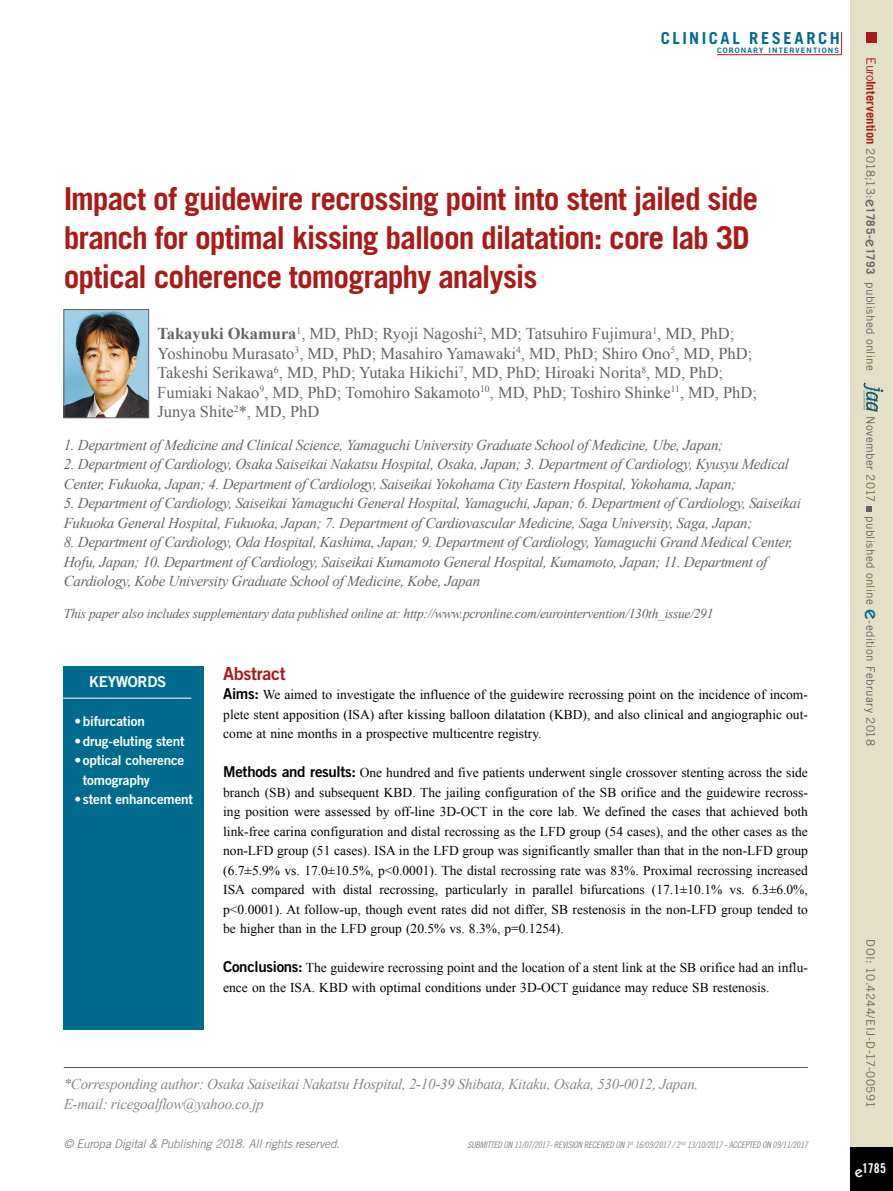
<style>
.page{position:relative;width:893px;height:1191px;background:#fff}
.page>*{position:absolute;margin:0;border:0;box-sizing:border-box;transform-origin:0 0}
.t1{font:700 31.5px/39px "Trade Gothic LT Std";letter-spacing:-.035em;color:#a91b18}
.t2{font:18px "Trade Gothic LT Std Bd 2";letter-spacing:-.02em;color:#a91b18}
.t3{font:16.5px/19.5px "Times New Roman";color:#646363}
.t4{font:700 16.5px "Trade Gothic LT Std";letter-spacing:.155em;color:#006b8d}
.t5{font:italic 15px/19.5px "Times New Roman";letter-spacing:-.02em;color:#646363}
.t6{font:italic 15px/19.5px "Times New Roman";letter-spacing:-.02em;color:#878787}
.t7{font:15px "Trade Gothic LT Std Bd 2";letter-spacing:-.02em;color:#fff}
.t8{font:13.5px/19.5px "Times New Roman";color:#000;text-align:justify}
.t9{font:italic 13.5px "Times New Roman";letter-spacing:-.02em;color:#646363}
.t10{font:13.5px/19.5px "Trade Gothic LT Std Bd 2";letter-spacing:-.015em;color:#fff}
.t11{font:13.5px "Trade Gothic LT Std Bd Cn 20";color:#fff}
.t12{font:italic 12px "Trade Gothic LT Std";letter-spacing:-.03em;color:#878787}
.t13{font:11.7px "Trade Gothic LT Std";letter-spacing:.03em;color:#646363}
.t14{font:9px "Trade Gothic LT Std Cn 18 Obl";letter-spacing:-.02em;color:#878787}
.t15{font:7.5px "Trade Gothic LT Std Bd 2";letter-spacing:.145em;color:#006b8d}
.s1{font-weight:700}
.s2{font-family:"Trade Gothic LT Std Bd 2";font-size:15px}
.s3{font-size:12.75px;color:#a91b18}
.s4{font-weight:700;font-size:12.75px;color:#a91b18}
.s5{font-family:"ITC Kabel Std";font-weight:500;font-size:15px}
.s6{font-family:"ITC Kabel Std";font-weight:500;font-size:19.5px;color:#006b8d}
</style>
<div class="page">
<div style="left:850px;top:0;width:43px;height:1191px;background:#e4e0c5"></div>
<div style="left:850px;top:1147px;width:43px;height:44px;background:#000"></div>
<div style="left:866px;top:32px;width:11px;height:10px;background:#a91b18"></div>
<hr style="left:717px;top:54px;width:125px;height:1px;background:#a91b18">
<svg style="left:841px;top:32px;width:1px;height:22px"></svg>
<svg style="left:863px;top:382px;width:20px;height:30px"></svg>
<svg style="left:867px;top:506px;width:5px;height:6px"></svg>
<hr style="left:64px;top:1067px;width:744px;height:1px;background:#575756">
<div style="left:64px;top:665px;width:140px;height:364px;background:#006b8d"></div>
<hr style="left:62px;top:698px;width:129px;height:1px;background:#fff">
<img style="left:66px;top:311px;width:81px;height:105px">
<div style="left:64px;top:309px;width:85px;height:109px;border:1px solid #646363"></div>
<p class="t4" style="left:661px;top:28px;width:180px">CLINICAL RESEARCH</p>
<p class="t15" style="left:717px;top:45px;width:124px">CORONARY INTERVENTIONS</p>
<h1 class="t1" style="left:64px;top:179px;width:696px">Impact of guidewire recrossing point into stent jailed side branch for optimal kissing balloon dilatation: core lab 3D optical coherence tomography analysis</h1>
<p class="t3" style="left:157px;top:324px;width:601px"><span class="s1">Takayuki Okamura</span><sup>1</sup>, MD, PhD; Ryoji Nagoshi<sup>2</sup>, MD; Tatsuhiro Fujimura<sup>1</sup>, MD, PhD; Yoshinobu Murasato<sup>3</sup>, MD, PhD; Masahiro Yamawaki<sup>4</sup>, MD, PhD; Shiro Ono<sup>5</sup>, MD, PhD; Takeshi Serikawa<sup>6</sup>, MD, PhD; Yutaka Hikichi<sup>7</sup>, MD, PhD; Hiroaki Norita<sup>8</sup>, MD, PhD; Fumiaki Nakao<sup>9</sup>, MD, PhD; Tomohiro Sakamoto<sup>10</sup>, MD, PhD; Toshiro Shinke<sup>11</sup>, MD, PhD; Junya Shite<sup>2</sup>*, MD, PhD</p>
<p class="t5" style="left:64px;top:434px;width:661px">1. Department of Medicine and Clinical Science, Yamaguchi University Graduate School of Medicine, Ube, Japan;</p>
<p class="t5" style="left:64px;top:454px;width:727px">2. Department of Cardiology, Osaka Saiseikai Nakatsu Hospital, Osaka, Japan; 3. Department of Cardiology, Kyusyu Medical<br>Center, Fukuoka, Japan; 4. Department of Cardiology, Saiseikai Yokohama City Eastern Hospital, Yokohama, Japan;</p>
<p class="t5" style="left:64px;top:493px;width:739px">5. Department of Cardiology, Saiseikai Yamaguchi General Hospital, Yamaguchi, Japan; 6. Department of Cardiology, Saiseikai<br>Fukuoka General Hospital, Fukuoka, Japan; 7. Department of Cardiovascular Medicine, Saga University, Saga, Japan;</p>
<p class="t5" style="left:64px;top:532px;width:730px">8. Department of Cardiology, Oda Hospital, Kashima, Japan; 9. Department of Cardiology, Yamaguchi Grand Medical Center,<br>Hofu, Japan; 10. Department of Cardiology, Saiseikai Kumamoto General Hospital, Kumamoto, Japan; 11. Department of<br>Cardiology, Kobe University Graduate School of Medicine, Kobe, Japan</p>
<p class="t9" style="left:64px;top:604px;width:651px">This paper also includes supplementary data published online at: http://www.pcronline.com/eurointervention/130th_issue/291</p>
<p class="t7" style="left:89px;top:672px;width:79px">KEYWORDS</p>
<p class="t10" style="left:74px;top:711px;width:72px">•bifurcation</p>
<p class="t10" style="left:74px;top:731px;width:112px">•drug-eluting stent</p>
<p class="t10" style="left:83px;top:750px;width:103px;text-indent:-9px">• optical coherence tomography</p>
<p class="t10" style="left:74px;top:789px;width:120px">• stent enhancement</p>
<h2 class="t2" style="left:223px;top:662px;width:64px">Abstract</h2>
<p class="t8" style="left:223px;top:684px;width:586px"><span class="s2">Aims:</span> We aimed to investigate the influence of the guidewire recrossing point on the incidence of incom&shy;plete stent apposition (ISA) after kissing balloon dilatation (KBD), and also clinical and angiographic out&shy;come at nine months in a prospective multicentre registry.</p>
<p class="t8" style="left:223px;top:762px;width:586px"><span class="s2">Methods and results:</span> One hundred and five patients underwent single crossover stenting across the side branch (SB) and subsequent KBD. The jailing configuration of the SB orifice and the guidewire recross&shy;ing position were assessed by off-line 3D-OCT in the core lab. We defined the cases that achieved both link-free carina configuration and distal recrossing as the LFD group (54 cases), and the other cases as the non-LFD group (51 cases). ISA in the LFD group was significantly smaller than that in the non-LFD group (6.7±5.9% vs. 17.0±10.5%, p&lt;0.0001). The distal recrossing rate was 83%. Proximal recrossing increased ISA compared with distal recrossing, particularly in parallel bifurcations (17.1±10.1% vs. 6.3±6.0%, p&lt;0.0001). At follow-up, though event rates did not differ, SB restenosis in the non-LFD group tended to be higher than in the LFD group (20.5% vs. 8.3%, p=0.1254).</p>
<p class="t8" style="left:223px;top:957px;width:586px"><span class="s2">Conclusions:</span> The guidewire recrossing point and the location of a stent link at the SB orifice had an influ&shy;ence on the ISA. KBD with optimal conditions under 3D-OCT guidance may reduce SB restenosis.</p>
<p class="t6" style="left:64px;top:1074px;width:636px">*Corresponding author: Osaka Saiseikai Nakatsu Hospital, 2-10-39 Shibata, Kitaku, Osaka, 530-0012, Japan.<br>E-mail: ricegoalflow@yahoo.co.jp</p>
<p class="t12" style="left:64px;top:1137px;width:278px">© Europa Digital &amp; Publishing 2018. All rights reserved.</p>
<p class="t14" style="left:467px;top:1139px;width:342px">SUBMITTED ON 11/07/2017- REVISION RECEIVED ON 1<sup>st</sup> 16/09/2017 / 2 <sup>nd</sup> 13/10/2017 - ACCEPTED ON 09/11/2017</p>
<p class="t13" style="left:878px;top:57px;width:315px;rotate:90deg"><span class="s3">Euro</span><span class="s4">Intervention</span> 2018;13:<span class="s5">e</span><span class="s1">1785-</span><span class="s5">e</span><span class="s1">1793</span> published online</p>
<p class="t13" style="left:878px;top:416px;width:331px;rotate:90deg">November 2017 published online <span class="s6">e</span>-edition February 2018</p>
<p class="t13" style="left:878px;top:939px;width:170px;rotate:90deg">DOI: 10.4244/EIJ-D-17-00591</p>
<p class="t11" style="left:855px;top:1160px;width:33px"><span class="s5">e</span>1785</p>
</div>
